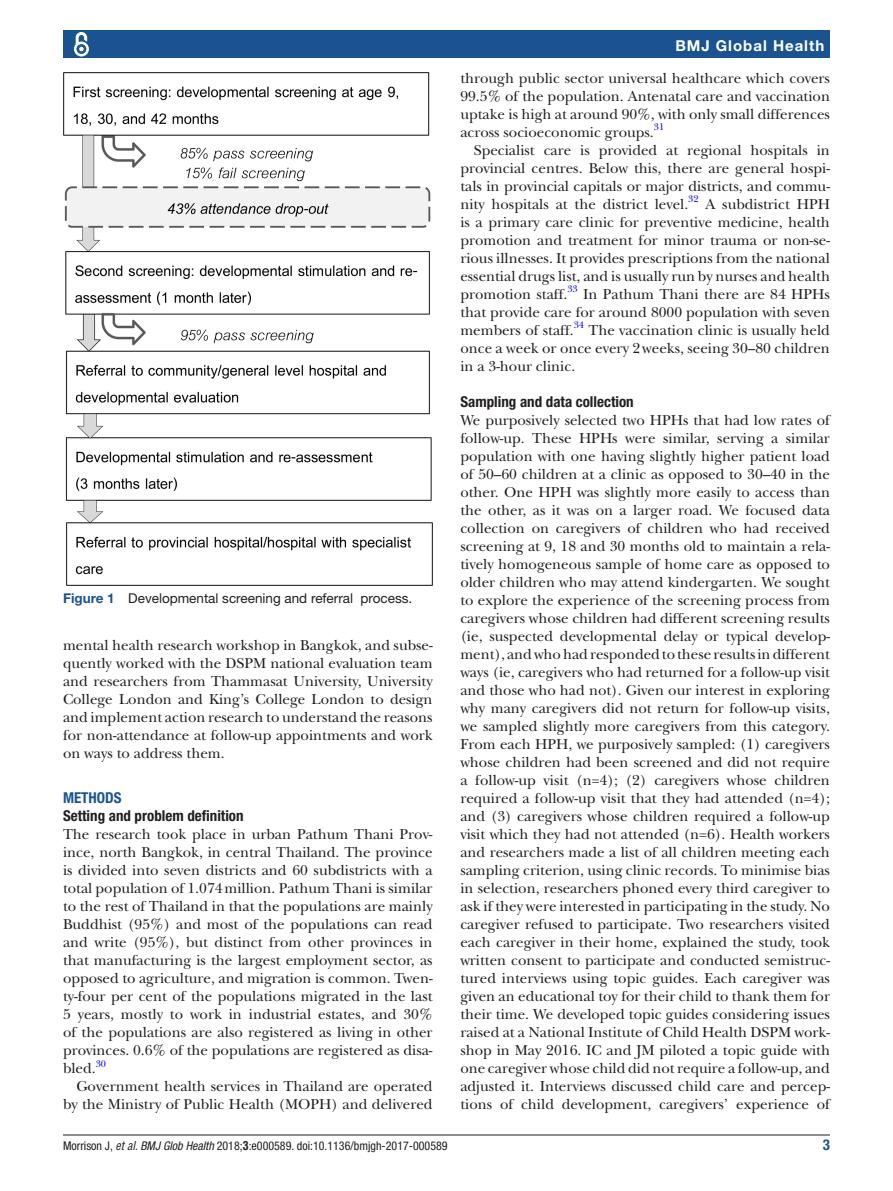
<style>
.page{position:relative;width:893px;height:1191px;background:#fff}
.page>*{position:absolute;margin:0;border:0;box-sizing:border-box;transform-origin:0 0}
.t1{font:15px/18px "New Baskerville";color:#231f20;text-align:justify}
.t2{font:700 condensed 15px "Helvetica Neue LT Std";color:#231f20}
.t3{font:700 15px "Helvetica Neue LT Std";letter-spacing:.065em;color:#fff}
.t4{font:700 condensed 15px "Helvetica Neue LT Std";color:#1b5391}
.t5{font:13.5px "Helvetica Neue LT Std";color:#231f20}
.t6{font:condensed 12px "Helvetica Neue LT Std";color:#231f20}
.t7{font:9.9px "New Baskerville";color:#00f}
.s1{font-weight:700;color:#1b5391}
.s2{font-family:"Helvetica LT Std";font-style:italic}
.s3{font-style:italic}
.s4{font-family:"Helvetica LT Std";font-weight:700}
</style>
<div class="page">
<hr style="left:63px;top:1134px;width:767px;height:1px;background:#231f20">
<div style="left:63px;top:31px;width:767px;height:27px;background:#1b5391"></div>
<svg style="left:74px;top:32px;width:15px;height:25px"></svg>
<div style="left:78px;top:45px;width:7px;height:8px;border:1px solid #1b5391;border-radius:50%"></div>
<img style="left:63px;top:73px;width:370px;height:512px">
<p class="t5" style="left:63px;top:590px;width:351px"><span class="s1">Figure 1</span> Developmental screening and referral process.</p>
<p class="t1" style="left:63px;top:636px;width:371px">mental health research workshop in Bangkok, and subse&shy;quently worked with the DSPM national evaluation team and researchers from Thammasat University, University College London and King’s College London to design and implement action research to understand the reasons for non-attendance at follow-up appointments and work on ways to address them.</p>
<p class="t4" style="left:63px;top:789px;width:60px">Methods</p>
<p class="t2" style="left:63px;top:807px;width:182px">Setting and problem definition</p>
<p class="t1" style="left:63px;top:825px;width:371px">The research took place in urban Pathum Thani Prov&shy;ince, north Bangkok, in central Thailand. The province is divided into seven districts and 60 subdistricts with a total population of 1.074million. Pathum Thani is similar to the rest of Thailand in that the populations are mainly Buddhist (95%) and most of the populations can read and write (95%), but distinct from other provinces in that manufacturing is the largest employment sector, as opposed to agriculture, and migration is common. Twen&shy;ty-four per cent of the populations migrated in the last 5 years, mostly to work in industrial estates, and 30% of the populations are also registered as living in other provinces. 0.6% of the populations are registered as disa&shy;bled.</p>
<p class="t7" style="left:96px;top:1057px;width:12px">30</p>
<p class="t1" style="left:63px;top:1077px;width:371px;text-align:right">Government health services in Thailand are operated by the Ministry of Public Health (MOPH) and delivered</p>
<p class="t3" style="left:675px;top:36px;width:150px">BMJ Global Health</p>
<p class="t1" style="left:460px;top:69px;width:371px">through public sector universal healthcare which covers 99.5% of the population. Antenatal care and vaccination uptake is high at around 90%, with only small differences across socioeconomic groups.</p>
<p class="t7" style="left:654px;top:121px;width:12px">31</p>
<p class="t1" style="left:460px;top:141px;width:371px;text-indent:14px">Specialist care is provided at regional hospitals in provincial centres. Below this, there are general hospi&shy;tals in provincial capitals or major districts, and commu&shy;nity hospitals at the district level.</p>
<p class="t7" style="left:688px;top:193px;width:12px">32</p>
<p class="t1" style="left:460px;top:195px;width:371px;text-indent:245px">A subdistrict HPH is a primary care clinic for preventive medicine, health promotion and treatment for minor trauma or non-se&shy;rious illnesses. It provides prescriptions from the national essential drugs list, and is usually run by nurses and health promotion staff.</p>
<p class="t7" style="left:567px;top:283px;width:12px">33</p>
<p class="t1" style="left:460px;top:285px;width:371px;text-indent:123px">In Pathum Thani there are 84 HPHs that provide care for around 8000 population with seven members of staff.</p>
<p class="t7" style="left:574px;top:319px;width:12px">34</p>
<p class="t1" style="left:460px;top:321px;width:371px;text-indent:128px">The vaccination clinic is usually held once a week or once every 2weeks, seeing 30–80 children in a 3-hour clinic.</p>
<p class="t2" style="left:460px;top:393px;width:175px">Sampling and data collection</p>
<p class="t1" style="left:460px;top:411px;width:371px">We purposively selected two HPHs that had low rates of follow-up. These HPHs were similar, serving a similar population with one having slightly higher patient load of 50–60 children at a clinic as opposed to 30–40 in the other. One HPH was slightly more easily to access than the other, as it was on a larger road. We focused data collection on caregivers of children who had received screening at 9, 18 and 30 months old to maintain a rela&shy;tively homogeneous sample of home care as opposed to older children who may attend kindergarten. We sought to explore the experience of the screening process from caregivers whose children had different screening results (ie, suspected developmental delay or typical develop&shy;ment), and who had responded to these results in different ways (ie, caregivers who had returned for a follow-up visit and those who had not). Given our interest in exploring why many caregivers did not return for follow-up visits, we sampled slightly more caregivers from this category.<br>From each HPH, we purposively sampled: (1) caregivers whose children had been screened and did not require a follow-up visit (n=4); (2) caregivers whose children required a follow-up visit that they had attended (n=4); and (3) caregivers whose children required a follow-up visit which they had not attended (n=6). Health workers and researchers made a list of all children meeting each sampling criterion, using clinic records. To minimise bias in selection, researchers phoned every third caregiver to ask if they were interested in participating in the study. No caregiver refused to participate. Two researchers visited each caregiver in their home, explained the study, took written consent to participate and conducted semistruc&shy;tured interviews using topic guides. Each caregiver was given an educational toy for their child to thank them for their time. We developed topic guides considering issues raised at a National Institute of Child Health DSPM work&shy;shop in May 2016. IC and JM piloted a topic guide with one caregiver whose child did not require a follow-up, and adjusted it. Interviews discussed child care and percep&shy;tions of child development, caregivers’ experience of</p>
<p class="t6" style="left:63px;top:1138px;width:386px">Morrison J, <span class="s2">et al</span>. <span class="s3">BMJ Glob Health</span> 2018;<span class="s4">3</span>:e000589. doi:10.1136/bmjgh-2017-000589</p>
<p class="t4" style="left:823px;top:1135px;width:9px">3</p>
</div>
